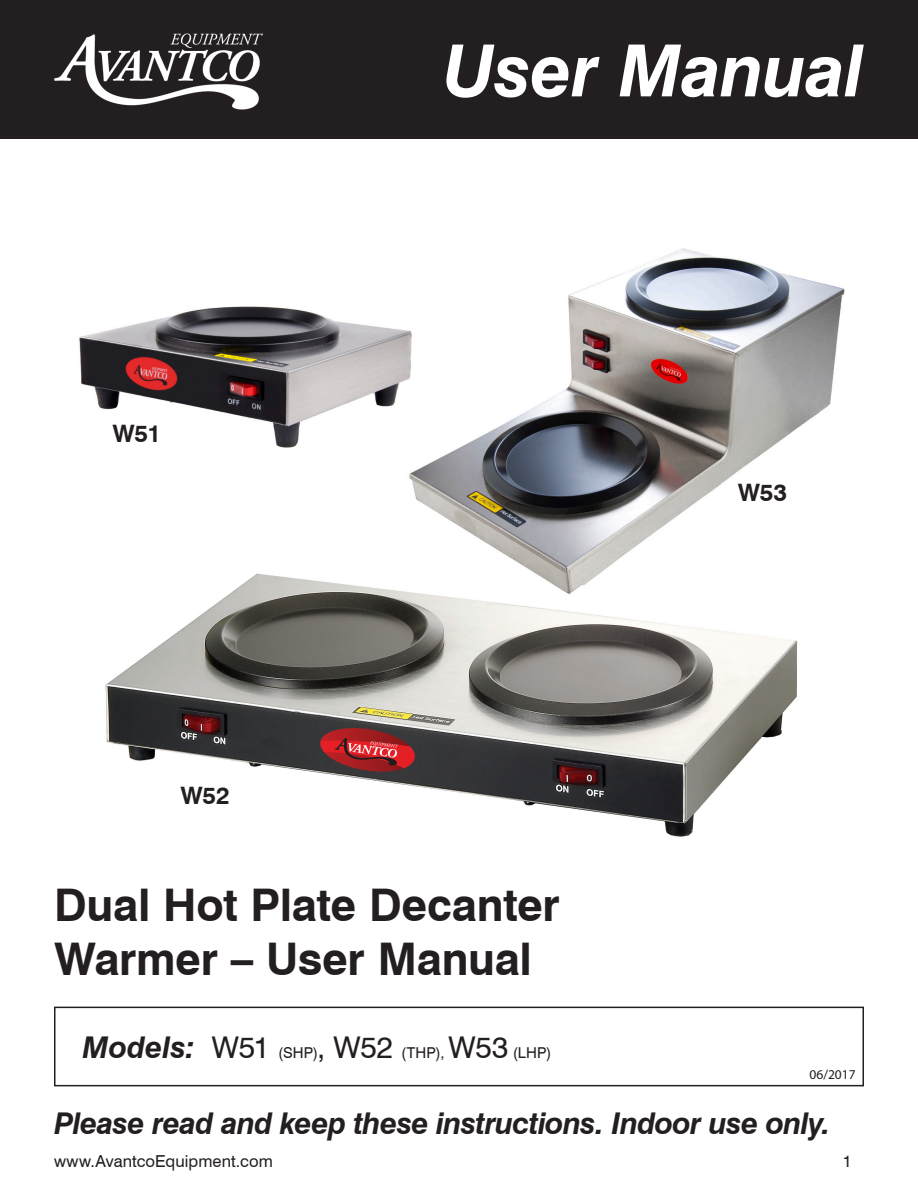
<style>
.page{position:relative;width:918px;height:1188px;background:#fff}
.page>*{position:absolute;margin:0;border:0;box-sizing:border-box;transform-origin:0 0}
.t1{font:italic 700 72px "Swiss 721 BT";letter-spacing:-.01em;color:#fff}
.t2{font:700 45px/54px "Swiss 721 BT";letter-spacing:-.005em;color:#231f20}
.t3{font:italic 700 30px "Swiss 721 BT";letter-spacing:-.025em;color:#231f20}
.t4{font:700 24px "Swiss 721 BT";letter-spacing:-.01em;color:#231f20}
.t5{font:16.5px "Swiss 721 BT";letter-spacing:.005em;color:#231f20}
.t6{font:15px "Swiss 721 BT";letter-spacing:.01em;color:#231f20}
.t7{font:13.5px "Myriad Pro";color:#231f20}
.s1{font-weight:700;font-style:italic;font-size:30px}
.s2{font-size:30px}
</style>
<div class="page">
<div style="left:54px;top:1007px;width:810px;height:79px;border:2px solid #231f20"></div>
<img style="left:105px;top:573px;width:693px;height:264px">
<img style="left:405px;top:248px;width:440px;height:355px">
<div style="left:0;top:0;width:918px;height:138px;background:#231f20"></div>
<img style="left:79px;top:248px;width:351px;height:205px">
<p class="t4" style="left:112px;top:419px;width:50px">W51</p>
<p class="t4" style="left:180px;top:781px;width:51px">W52</p>
<p class="t1" style="left:442px;top:27px;width:423px">User Manual</p>
<p class="t4" style="left:738px;top:478px;width:51px">W53</p>
<p class="t2" style="left:54px;top:878px;width:507px">Dual Hot Plate Decanter<br>Warmer – User Manual</p>
<p class="t6" style="left:82px;top:1043px;width:471px"><span class="s1">Models:</span> <span class="s2">W51</span> (SHP)<span class="s2">, W52</span> (THP), <span class="s2">W53</span> (LHP)</p>
<p class="t7" style="left:810px;top:1066px;width:48px">06/2017</p>
<p class="t3" style="left:54px;top:1105px;width:778px">Please read and keep these instructions. Indoor use only.</p>
<p class="t5" style="left:54px;top:1151px;width:220px">www.AvantcoEquipment.com</p>
<p class="t5" style="left:843px;top:1151px;width:11px">1</p>
</div>
